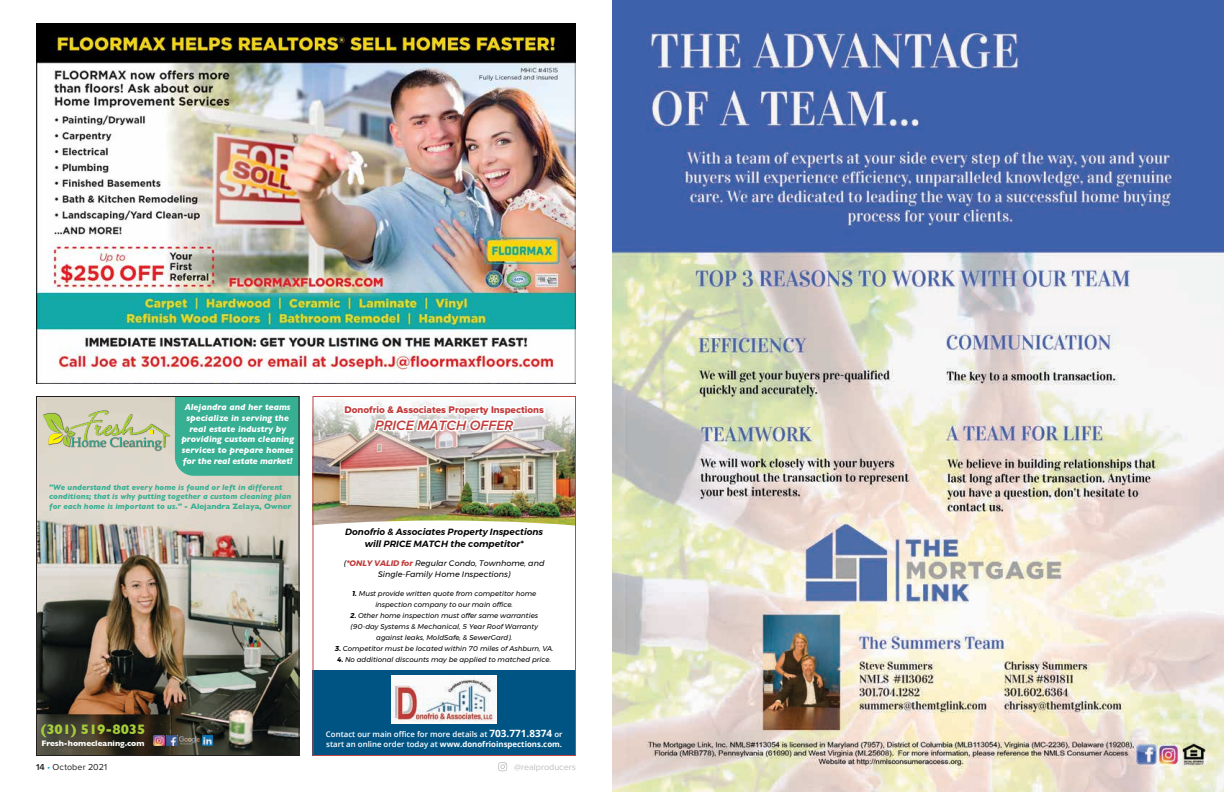
<style>
.page{position:relative;width:1224px;height:792px;background:#fff}
.page>*{position:absolute;margin:0;border:0;box-sizing:border-box;transform-origin:0 0}
.t1{font:italic 600 14px "Proxima Nova";color:#c03b3a}
.t2{font:700 13.9px "Gill Sans";color:#a5ce39}
.t3{font:10px "Proxima Nova Extrabld";color:#c03b3a}
.t4{font:italic 700 9px/10.8px "Gill Sans";color:#fff;text-align:center}
.t5{font:italic 600 9px/12px "Montserrat";color:#000;text-align:center}
.t6{font:9px "Proxima Nova";letter-spacing:.015em;color:#231f20}
.t7{font:9px "Proxima Nova";color:#bcbec0}
.t8{font:700 8.1px "Gill Sans";color:#fff}
.t9{font:italic 700 8px/9.5px "Gill Sans";color:#37af93}
.t10{font:italic 8px/11px "Montserrat";color:#000;text-align:center}
.t11{font:600 7.9px/9.4px "Open Sans";color:#fff}
.t12{font:italic 7px/11px "Montserrat";color:#000;text-align:center}
.s1{font-style:normal}
.s2{font-weight:700;color:#c03b3a}
.s3{font-weight:700}
.s4{font-weight:700;font-size:10px}
.s5{font-weight:600}
.s6{color:#19a8e0}
</style>
<div class="page">
<svg style="left:498px;top:762px;width:9px;height:9px"></svg>
<img style="left:36px;top:24px;width:540px;height:360px">
<img style="left:36px;top:396px;width:264px;height:360px">
<svg style="left:154px;top:735px;width:23px;height:11px"></svg>
<img style="left:179px;top:736px;width:21px;height:10px">
<svg style="left:202px;top:735px;width:10px;height:11px"></svg>
<img style="left:312px;top:396px;width:264px;height:360px">
<svg style="left:342px;top:396px;width:205px;height:39px"></svg>
<img style="left:612px;top:0;width:612px;height:792px">
<p class="t4" style="left:181px;top:402px;width:114px">Alejandra and her teams specialize in serving the real estate industry by providing custom cleaning services to prepare homes for the real estate market!</p>
<p class="t9" style="left:49px;top:482px;width:244px">"We understand that every home is found or left in different conditions; that is why putting together a custom cleaning plan for each home is important to us." <span class="s1">- Alejandra Zelaya, Owner</span></p>
<h2 class="t2" style="left:41px;top:721px;width:106px">(301) 519-8035</h2>
<p class="t8" style="left:41px;top:739px;width:105px">Fresh-homecleaning.com</p>
<h3 class="t3" style="left:345px;top:405px;width:201px">Donofrio &amp; Associates Property Inspections</h3>
<h1 class="t1" style="left:375px;top:417px;width:139px">PRICE MATCH OFFER</h1>
<p class="t5" style="left:345px;top:525px;width:199px">Donofrio &amp; Associates Property Inspections will PRICE MATCH the competitor*</p>
<p class="t10" style="left:344px;top:557px;width:202px">(<span class="s2">*ONLY VALID for</span> Regular Condo, Townhome, and<br>Single-Family Home Inspections)</p>
<p class="t12" style="left:352px;top:588px;width:186px"><span class="s3">1.</span> Must provide written quote from competitor home inspection company to our main office.</p>
<p class="t12" style="left:350px;top:610px;width:189px"><span class="s3">2.</span> Other home inspection must offer same warranties (90-day Systems &amp; Mechanical, 5 Year Roof Warranty against leaks, MoldSafe, &amp; SewerGard).</p>
<p class="t12" style="left:335px;top:643px;width:220px"><span class="s3">3.</span> Competitor must be located within 70 miles of Ashburn, VA.</p>
<p class="t12" style="left:337px;top:654px;width:216px"><span class="s3">4.</span> No additional discounts may be applied to matched price.</p>
<p class="t11" style="left:326px;top:730px;width:238px">Contact our main office for more details at <span class="s4">703.771.8374</span> or start an online order today at <span class="s3">www.donofrioinspections.com.</span></p>
<p class="t6" style="left:36px;top:762px;width:73px"><span class="s5">14</span> <span class="s6">•</span> October 2021</p>
<p class="t7" style="left:514px;top:762px;width:63px">@realproducers</p>
</div>
